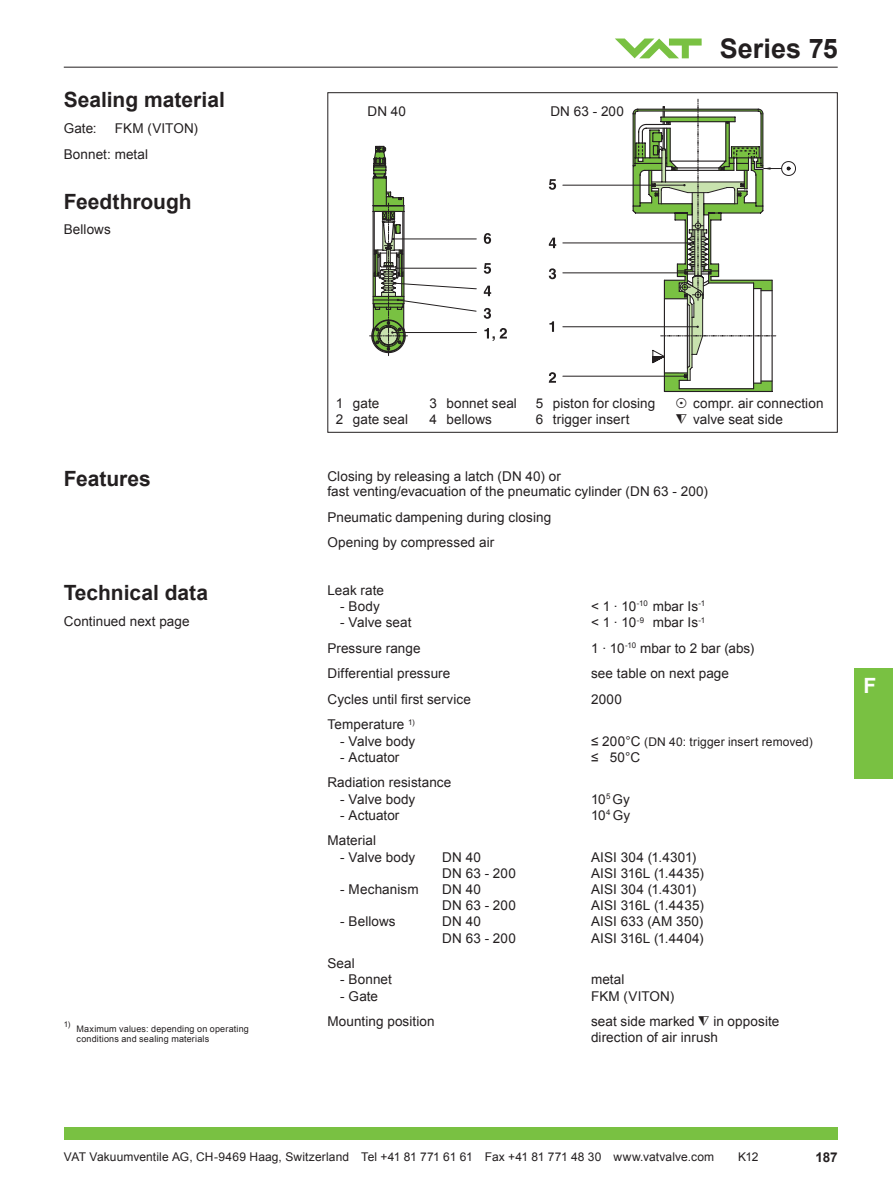
<style>
.page{position:relative;width:893px;height:1187px;background:#fff}
.page>*{position:absolute;margin:0;border:0;box-sizing:border-box;transform-origin:0 0}
.t1{font:700 27px "Arial";color:#231f20}
.t2{font:700 21px "Arial";color:#231f20}
.t3{font:700 21px "Arial";color:#fff}
.t4{font:13.5px/25.5px "Arial";letter-spacing:.005em;color:#231f20}
.t5{font:700 13.5px "Arial";color:#231f20}
.t6{font:12px "Arial";letter-spacing:.01em;color:#231f20}
.t7{font:9px/10.8px "Arial";letter-spacing:.02em;color:#231f20}
.t8{font:7.8px "Arial";color:#231f20}
.s1{font-size:13.5px}
</style>
<div class="page">
<svg style="left:483px;top:112px;width:150px;height:185px"></svg>
<svg style="left:369px;top:145px;width:108px;height:210px"></svg>
<hr style="left:563px;top:185px;width:121px;height:1px;background:#231f20">
<hr style="left:563px;top:242px;width:130px;height:1px;background:#231f20">
<hr style="left:563px;top:272px;width:122px;height:1px;background:#231f20">
<hr style="left:563px;top:326px;width:135px;height:1px;background:#231f20">
<hr style="left:563px;top:376px;width:122px;height:1px;background:#231f20">
<svg style="left:633px;top:99px;width:163px;height:293px"></svg>
<svg style="left:484px;top:233px;width:7px;height:11px"></svg>
<svg style="left:484px;top:263px;width:7px;height:11px"></svg>
<svg style="left:484px;top:285px;width:7px;height:11px"></svg>
<svg style="left:484px;top:308px;width:7px;height:11px"></svg>
<svg style="left:484px;top:328px;width:23px;height:13px"></svg>
<svg style="left:549px;top:179px;width:7px;height:11px"></svg>
<svg style="left:549px;top:237px;width:7px;height:11px"></svg>
<svg style="left:549px;top:268px;width:7px;height:11px"></svg>
<svg style="left:549px;top:321px;width:5px;height:11px"></svg>
<svg style="left:549px;top:372px;width:7px;height:11px"></svg>
<div style="left:64px;top:1127px;width:774px;height:13px;background:#79c142"></div>
<hr style="left:64px;top:67px;width:774px;height:1px;background:#231f20">
<svg style="left:615px;top:39px;width:87px;height:19px"></svg>
<div style="left:855px;top:668px;width:38px;height:111px;background:#79c142"></div>
<h2 class="t2" style="left:64px;top:86px;width:163px">Sealing material</h2>
<p class="t4" style="left:64px;top:116px;width:34px">Gate:</p>
<p class="t4" style="left:64px;top:116px;width:136px;text-indent:51px">FKM (VITON)<br>Bonnet: metal</p>
<h2 class="t2" style="left:64px;top:188px;width:129px">Feedthrough</h2>
<p class="t4" style="left:64px;top:217px;width:49px">Bellows</p>
<p class="t4" style="left:367px;top:99px;width:40px">DN 40</p>
<p class="t4" style="left:550px;top:99px;width:75px">DN 63 - 200</p>
<h1 class="t1" style="left:720px;top:31px;width:119px">Series 75</h1>
<p class="t4" style="left:336px;top:390px;width:45px">1 gate</p>
<p class="t4" style="left:429px;top:390px;width:89px">3 bonnet seal</p>
<p class="t4" style="left:536px;top:390px;width:121px">5 piston for closing</p>
<p class="t4" style="left:693px;top:390px;width:132px">compr. air connection</p>
<p class="t4" style="left:336px;top:407px;width:74px">2 gate seal</p>
<p class="t4" style="left:429px;top:407px;width:64px">4 bellows</p>
<p class="t4" style="left:536px;top:407px;width:95px">6 trigger insert</p>
<p class="t4" style="left:693px;top:407px;width:91px">valve seat side</p>
<h2 class="t2" style="left:64px;top:465px;width:88px">Features</h2>
<p class="t4" style="left:327px;top:468px;width:382px;line-height:15.8px">Closing by releasing a latch (DN 40) or<br>fast venting/evacuation of the pneumatic cylinder (DN 63 - 200)</p>
<p class="t4" style="left:327px;top:504px;width:225px;line-height:25px">Pneumatic dampening during closing<br>Opening by compressed air</p>
<h2 class="t2" style="left:64px;top:578px;width:146px">Technical data</h2>
<p class="t4" style="left:64px;top:608px;width:127px">Continued next page</p>
<p class="t8" style="left:64px;top:1019px;width:8px">1)</p>
<p class="t7" style="left:77px;top:1022px;width:174px">Maximum values: depending on operating conditions and sealing materials</p>
<p class="t4" style="left:327px;top:577px;width:58px">Leak rate</p>
<p class="t4" style="left:340px;top:593px;width:41px">- Body</p>
<p class="t4" style="left:591px;top:593px;width:116px">&lt; 1 · 10<sup>-10</sup> mbar Is<sup>-1</sup></p>
<p class="t4" style="left:340px;top:609px;width:73px">- Valve seat</p>
<p class="t4" style="left:591px;top:609px;width:116px">&lt; 1 · 10<sup>-9</sup> mbar Is<sup>-1</sup></p>
<p class="t4" style="left:327px;top:635px;width:95px">Pressure range</p>
<p class="t4" style="left:591px;top:635px;width:165px">1 · 10<sup>-10</sup> mbar to 2 bar (abs)</p>
<p class="t4" style="left:327px;top:660px;width:124px">Differential pressure</p>
<p class="t4" style="left:591px;top:660px;width:139px">see table on next page</p>
<p class="t4" style="left:327px;top:686px;width:145px">Cycles until first service</p>
<p class="t4" style="left:591px;top:686px;width:32px">2000</p>
<p class="t4" style="left:327px;top:712px;width:89px">Temperature <sup>1)</sup></p>
<p class="t4" style="left:340px;top:728px;width:77px">- Valve body</p>
<p class="t6" style="left:591px;top:733px;width:223px"><span class="s1">≤ 200°C</span> (DN 40: trigger insert removed)</p>
<p class="t4" style="left:340px;top:744px;width:61px">- Actuator</p>
<p class="t4" style="left:591px;top:744px;width:51px">≤ 50°C</p>
<p class="t4" style="left:327px;top:770px;width:126px">Radiation resistance</p>
<p class="t4" style="left:340px;top:786px;width:77px">- Valve body</p>
<p class="t4" style="left:591px;top:786px;width:40px">10<sup>5</sup> Gy</p>
<p class="t4" style="left:340px;top:802px;width:61px">- Actuator</p>
<p class="t4" style="left:591px;top:802px;width:41px">10<sup>4</sup> Gy</p>
<p class="t4" style="left:327px;top:827px;width:50px">Material</p>
<p class="t4" style="left:340px;top:844px;width:77px">- Valve body</p>
<p class="t4" style="left:442px;top:844px;width:40px">DN 40</p>
<p class="t4" style="left:591px;top:844px;width:107px">AISI 304 (1.4301)</p>
<p class="t4" style="left:442px;top:860px;width:75px">DN 63 - 200</p>
<p class="t4" style="left:591px;top:860px;width:114px">AISI 316L (1.4435)</p>
<p class="t4" style="left:340px;top:876px;width:80px">- Mechanism</p>
<p class="t4" style="left:442px;top:876px;width:40px">DN 40</p>
<p class="t4" style="left:591px;top:876px;width:107px">AISI 304 (1.4301)</p>
<p class="t4" style="left:442px;top:892px;width:75px">DN 63 - 200</p>
<p class="t4" style="left:591px;top:892px;width:114px">AISI 316L (1.4435)</p>
<p class="t4" style="left:340px;top:908px;width:57px">- Bellows</p>
<p class="t4" style="left:442px;top:908px;width:40px">DN 40</p>
<p class="t4" style="left:591px;top:908px;width:114px">AISI 633 (AM 350)</p>
<p class="t4" style="left:442px;top:925px;width:75px">DN 63 - 200</p>
<p class="t4" style="left:591px;top:925px;width:114px">AISI 316L (1.4404)</p>
<p class="t4" style="left:327px;top:950px;width:29px">Seal</p>
<p class="t4" style="left:340px;top:966px;width:53px">- Bonnet</p>
<p class="t4" style="left:591px;top:966px;width:35px">metal</p>
<p class="t4" style="left:340px;top:983px;width:39px">- Gate</p>
<p class="t4" style="left:591px;top:983px;width:85px">FKM (VITON)</p>
<p class="t4" style="left:327px;top:1008px;width:109px">Mounting position</p>
<p class="t4" style="left:591px;top:1008px;width:105px">seat side marked</p>
<p class="t4" style="left:591px;top:1013px;width:190px;line-height:16.2px;text-indent:122px">in opposite direction of air inrush</p>
<h2 class="t3" style="left:863px;top:671px;width:14px">F</h2>
<p class="t6" style="left:64px;top:1148px;width:652px">VAT Vakuumventile AG, CH-9469 Haag, Switzerland Tel +41 81 771 61 61 Fax +41 81 771 48 30 www.vatvalve.com</p>
<p class="t6" style="left:738px;top:1148px;width:22px">K12</p>
<p class="t5" style="left:815px;top:1147px;width:24px">187</p>
</div>
